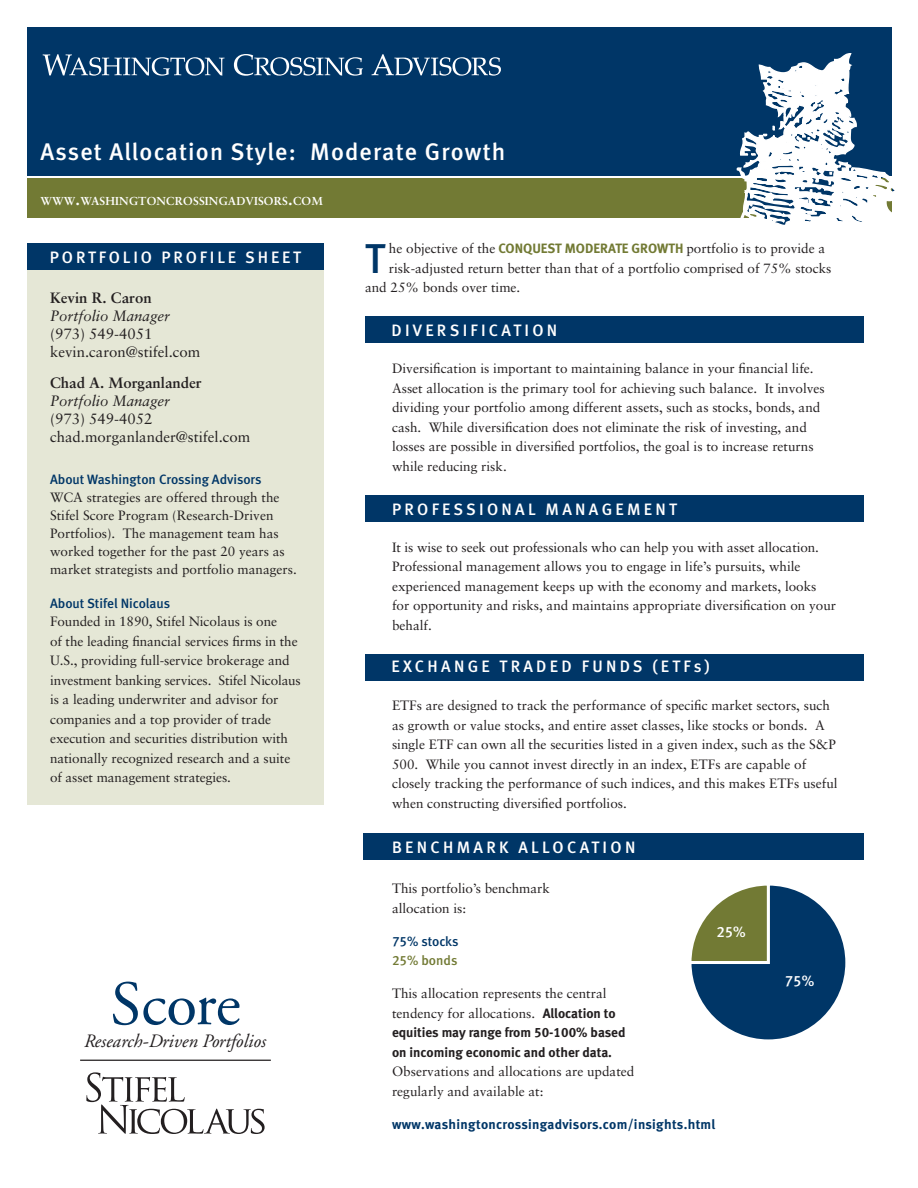
<style>
.page{position:relative;width:918px;height:1188px;background:#fff}
.page>*{position:absolute;margin:0;border:0;box-sizing:border-box;transform-origin:0 0}
.t1{font:63px "Adobe Garamond";letter-spacing:-.005em;color:#003667}
.t2{font:500 41.7px "Meta Bank";color:#003667}
.Header_Title{font:500 24px "Meta Bank";letter-spacing:.05em;color:#fff}
.t3{font:italic 18.9px "Adobe Garamond";color:#231f20}
.t4{font:500 16.5px "Meta Bank";letter-spacing:.2em;color:#fff}
.t5{font:500 16.5px "Meta Bank";letter-spacing:.175em;color:#fff}
.Navigation{font:16.5px "Century Gothic";color:#fff}
.WEB_Grey_Smalltext{font:15px/18px "Sabon";color:#231f20}
.t6{font:500 15px "Meta Bank";color:#fff}
.WEB_Grey_Smalltext-2{font:13.5px/19.5px "Sabon";color:#231f20}
.Emphasis_Text{font:500 13.5px "Meta Bank";color:#003667}
.t7{font:700 13.5px "Meta Bank";letter-spacing:.02em;color:#003667}
.t8{font:500 13.5px "Meta Bank";color:#727a34}
.Navigation-2{font:11.55px "Century Gothic";letter-spacing:.015em;color:#fff}
.Navigation-3{font:700 11.55px "Sabon";letter-spacing:.015em;color:#fff}
.s1{font-size:16.5px}
.s2{font-family:"Sabon";font-weight:700}
.s3{font-weight:700}
.s4{font-style:italic}
.s5{font-family:"Meta Bank";font-weight:700;color:#727a34}
.s6{font-family:"Meta Bank";font-weight:700}
</style>
<div class="page">
<div style="left:27px;top:27px;width:864px;height:148px;background:#003667"></div>
<div style="left:27px;top:179px;width:864px;height:39px;background:#727a34"></div>
<svg style="left:737px;top:53px;width:158px;height:172px"></svg>
<svg style="left:43px;top:54px;width:182px;height:22px"></svg>
<svg style="left:234px;top:54px;width:129px;height:22px"></svg>
<svg style="left:372px;top:54px;width:129px;height:22px"></svg>
<div style="left:365px;top:316px;width:499px;height:28px;background:#003667"></div>
<div style="left:365px;top:495px;width:499px;height:27px;background:#003667"></div>
<div style="left:365px;top:654px;width:499px;height:27px;background:#003667"></div>
<div style="left:364px;top:833px;width:500px;height:27px;background:#003667"></div>
<svg style="left:691px;top:885px;width:155px;height:155px"></svg>
<div style="left:27px;top:243px;width:297px;height:562px;background:#e5e7d6"></div>
<div style="left:27px;top:243px;width:297px;height:27px;background:#003667"></div>
<svg style="left:86px;top:1072px;width:179px;height:62px"></svg>
<hr style="left:80px;top:1060px;width:191px;height:1px;background:#231f20">
<p class="Header_Title" style="left:40px;top:138px;width:466px">Asset Allocation Style: Moderate Growth</p>
<p class="Navigation-3" style="left:40px;top:193px;width:284px">WWW WASHINGTONCROSSINGADVISORS<span class="s1">.</span>COM</p>
<p class="Navigation" style="left:72px;top:190px;width:9px">.<span class="s2">.</span></p>
<p class="Navigation-2" style="left:38px;top:195px;width:272px">WWW WASHINGTONCROSSINGADVISORS<span class="s1">.</span>COM</p>
<p class="t5" style="left:50px;top:247px;width:253px">PORTFOLIO PROFILE SHEET</p>
<p class="WEB_Grey_Smalltext" style="left:50px;top:289px;width:152px"><span class="s3">Kevin R. Caron<br></span><span class="s4">Portfolio Manager </span>(973) 549-4051 kevin.caron@stifel.com</p>
<p class="WEB_Grey_Smalltext" style="left:50px;top:374px;width:202px"><span class="s3">Chad A. Morganlander<br></span><span class="s4">Portfolio Manager<br></span>(973) 549-4052 chad.morganlander@stifel.com</p>
<p class="Emphasis_Text" style="left:50px;top:471px;width:213px">About Washington Crossing Advisors</p>
<p class="WEB_Grey_Smalltext-2" style="left:50px;top:488px;width:248px;line-height:18px">WCA strategies are offered through the Stifel Score Program (Research-Driven Portfolios). The management team has worked together for the past 20 years as market strategists and portfolio managers.</p>
<p class="Emphasis_Text" style="left:50px;top:596px;width:122px">About Stifel Nicolaus</p>
<p class="WEB_Grey_Smalltext-2" style="left:50px;top:612px;width:252px">Founded in 1890, Stifel Nicolaus is one<br>of the leading financial services firms in the U.S., providing full-service brokerage and investment banking services. Stifel Nicolaus is a leading underwriter and advisor for companies and a top provider of trade execution and securities distribution with nationally recognized research and a suite of asset management strategies.</p>
<p class="t1" style="left:110px;top:971px;width:132px">Score</p>
<p class="t3" style="left:84px;top:1031px;width:184px">Research-Driven Portfolios</p>
<p class="t2" style="left:365px;top:234px;width:21px">T</p>
<p class="WEB_Grey_Smalltext-2" style="left:389px;top:239px;width:438px">he objective of the <span class="s5">CONQUEST MODERATE GROWTH</span> portfolio is to provide a</p>
<p class="WEB_Grey_Smalltext-2" style="left:389px;top:258px;width:444px">risk-adjusted return better than that of a portfolio comprised of 75% stocks</p>
<p class="WEB_Grey_Smalltext-2" style="left:365px;top:278px;width:157px">and 25% bonds over time.</p>
<p class="t4" style="left:392px;top:321px;width:167px">DIVERSIFICATION</p>
<p class="WEB_Grey_Smalltext-2" style="left:392px;top:359px;width:434px">Diversification is important to maintaining balance in your financial life.<br>Asset allocation is the primary tool for achieving such balance. It involves dividing your portfolio among different assets, such as stocks, bonds, and cash. While diversification does not eliminate the risk of investing, and losses are possible in diversified portfolios, the goal is to increase returns while reducing risk.</p>
<p class="t4" style="left:392px;top:499px;width:286px">PROFESSIONAL MANAGEMENT</p>
<p class="WEB_Grey_Smalltext-2" style="left:392px;top:537px;width:446px">It is wise to seek out professionals who can help you with asset allocation.<br>Professional management allows you to engage in life’s pursuits, while experienced management keeps up with the economy and markets, looks for opportunity and risks, and maintains appropriate diversification on your behalf.</p>
<p class="t4" style="left:392px;top:657px;width:320px">EXCHANGE TRADED FUNDS (ETFs)</p>
<p class="WEB_Grey_Smalltext-2" style="left:392px;top:696px;width:447px">ETFs are designed to track the performance of specific market sectors, such as growth or value stocks, and entire asset classes, like stocks or bonds. A single ETF can own all the securities listed in a given index, such as the S&amp;P 500. While you cannot invest directly in an index, ETFs are capable of closely tracking the performance of such indices, and this makes ETFs useful when constructing diversified portfolios.</p>
<p class="t4" style="left:392px;top:837px;width:245px">BENCHMARK ALLOCATION</p>
<p class="WEB_Grey_Smalltext-2" style="left:392px;top:878px;width:160px">This portfolio’s benchmark allocation is:</p>
<p class="Emphasis_Text" style="left:392px;top:933px;width:68px">75% stocks</p>
<p class="t8" style="left:392px;top:953px;width:67px">25% bonds</p>
<p class="WEB_Grey_Smalltext-2" style="left:392px;top:983px;width:244px">This allocation represents the central tendency for allocations. <span class="s6">Allocation to equities may range from 50-100% based on incoming economic and other data.<br></span>Observations and allocations are updated regularly and available at:</p>
<p class="t7" style="left:392px;top:1116px;width:325px">www.washingtoncrossingadvisors.com/insights.html</p>
<p class="t6" style="left:717px;top:923px;width:31px">25%</p>
<p class="t6" style="left:785px;top:972px;width:31px">75%</p>
</div>
